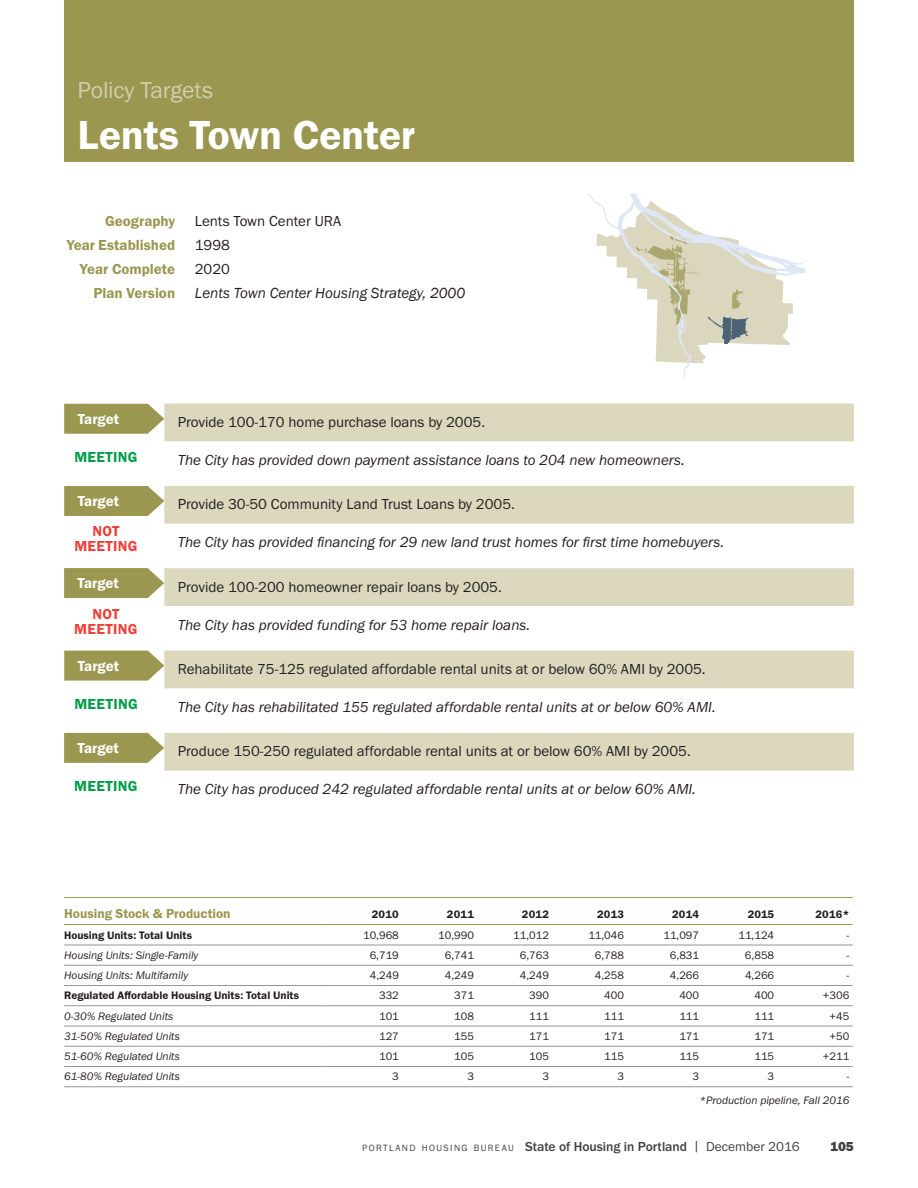
<style>
.page{position:relative;width:918px;height:1188px;background:#fff}
.page>*{position:absolute;margin:0;border:0;box-sizing:border-box;transform-origin:0 0}
.t1{font:42px "Franklin Gothic URW Dem";letter-spacing:-.005em;color:#fff}
.t2{font:24px "Franklin Gothic URW Boo";letter-spacing:-.01em;color:#d1ceac}
.t3{font:15px "Franklin Gothic URW Boo Ita";color:#231f20}
.t4{font:15px/24px "Franklin Gothic URW Boo";color:#231f20}
.t5{font:15px/24px "Franklin Gothic URW Dem";color:#9b9750;text-align:right}
.t6{font:italic 15px "Franklin Gothic";color:#231f20}
.t7{font:15px "Franklin Gothic URW Dem";color:#fff}
.t8{font:15px "Franklin Gothic URW Dem";letter-spacing:.02em;color:#009d48}
.t9{font:15px/15px "Franklin Gothic URW Dem";letter-spacing:.02em;color:#ef403a;text-align:center}
.t10{font:500 13.5px "Franklin Gothic URW";color:#404041}
.t11{font:13.5px "Franklin Gothic URW Dem";color:#9b9750}
.t12{font:13.5px "Franklin Gothic URW Hea";color:#404041}
.t13{font:11.25px "Franklin Gothic URW Boo";color:#231f20}
.t14{font:11.25px "Franklin Gothic URW Boo Ita";color:#231f20}
.t15{font:11.25px "Franklin Gothic URW Dem";color:#231f20}
.s1{font-family:"Franklin Gothic URW Boo";font-weight:400;font-size:9.45px}
.s2{font-family:"Franklin Gothic URW Boo";font-weight:400}
</style>
<div class="page">
<div style="left:64px;top:0;width:790px;height:162px;background:#9b9750"></div>
<svg style="left:588px;top:194px;width:217px;height:184px"></svg>
<svg style="left:64px;top:404px;width:100px;height:30px;background:#a3a05f"></svg>
<svg style="left:64px;top:486px;width:100px;height:30px;background:#a39f5e"></svg>
<svg style="left:64px;top:568px;width:100px;height:30px;background:#a39f5e"></svg>
<svg style="left:64px;top:651px;width:100px;height:30px;background:#a4a060"></svg>
<svg style="left:64px;top:733px;width:100px;height:30px;background:#a39f5e"></svg>
<svg style="left:164px;top:404px;width:690px;height:367px;fill:#dbd8be"></svg>
<hr style="left:327px;top:945px;width:526px;height:1px;background:#939598">
<hr style="left:64px;top:965px;width:789px;height:1px;background:#939598">
<hr style="left:327px;top:985px;width:526px;height:1px;background:#939598">
<hr style="left:327px;top:1005px;width:526px;height:1px;background:#939598">
<hr style="left:327px;top:1026px;width:526px;height:1px;background:#939598">
<hr style="left:327px;top:1046px;width:526px;height:1px;background:#939598">
<hr style="left:327px;top:1066px;width:526px;height:1px;background:#939598">
<hr style="left:64px;top:945px;width:263px;height:1px;background:#939598">
<hr style="left:64px;top:1005px;width:263px;height:1px;background:#939598">
<hr style="left:64px;top:1026px;width:263px;height:1px;background:#939598">
<hr style="left:64px;top:1046px;width:263px;height:1px;background:#939598">
<hr style="left:64px;top:1066px;width:263px;height:1px;background:#939598">
<hr style="left:64px;top:985px;width:263px;height:1px;background:#939598">
<hr style="left:64px;top:897px;width:263px;height:1px;background:#9b9750">
<hr style="left:64px;top:924px;width:263px;height:1px;background:#9b9750">
<hr style="left:327px;top:897px;width:526px;height:1px;background:#9b9750">
<hr style="left:327px;top:924px;width:526px;height:1px;background:#9b9750">
<hr style="left:64px;top:1086px;width:789px;height:1px;background:#939598">
<h2 class="t2" style="left:78px;top:80px;width:137px">Policy Targets</h2>
<h1 class="t1" style="left:78px;top:118px;width:339px">Lents Town Center</h1>
<p class="t5" style="left:67px;top:210px;width:110px">Geography<br>Year Established<br>Year Complete<br>Plan Version</p>
<p class="t4" style="left:195px;top:210px;width:148px">Lents Town Center URA<br>1998<br>2020</p>
<p class="t6" style="left:195px;top:284px;width:272px">Lents Town Center Housing Strategy, 2000</p>
<p class="t7" style="left:78px;top:413px;width:43px">Target</p>
<p class="t8" style="left:74px;top:451px;width:65px">MEETING</p>
<p class="t7" style="left:78px;top:495px;width:43px">Target</p>
<p class="t9" style="left:74px;top:525px;width:65px">NOT<br>MEETING</p>
<p class="t7" style="left:78px;top:577px;width:43px">Target</p>
<p class="t9" style="left:74px;top:607px;width:65px">NOT<br>MEETING</p>
<p class="t7" style="left:78px;top:660px;width:43px">Target</p>
<p class="t8" style="left:74px;top:698px;width:65px">MEETING</p>
<p class="t7" style="left:78px;top:742px;width:43px">Target</p>
<p class="t8" style="left:74px;top:780px;width:65px">MEETING</p>
<p class="t4" style="left:178px;top:411px;width:309px">Provide 100-170 home purchase loans by 2005.</p>
<p class="t3" style="left:178px;top:454px;width:509px">The City has provided down payment assistance loans to 204 new homeowners.</p>
<p class="t4" style="left:178px;top:493px;width:339px">Provide 30-50 Community Land Trust Loans by 2005.</p>
<p class="t3" style="left:178px;top:536px;width:548px">The City has provided financing for 29 new land trust homes for first time homebuyers.</p>
<p class="t4" style="left:178px;top:576px;width:326px">Provide 100-200 homeowner repair loans by 2005.</p>
<p class="t3" style="left:178px;top:619px;width:354px">The City has provided funding for 53 home repair loans.</p>
<p class="t4" style="left:178px;top:658px;width:529px">Rehabilitate 75-125 regulated affordable rental units at or below 60% AMI by 2005.</p>
<p class="t3" style="left:178px;top:701px;width:539px">The City has rehabilitated 155 regulated affordable rental units at or below 60% AMI.</p>
<p class="t4" style="left:178px;top:740px;width:514px">Produce 150-250 regulated affordable rental units at or below 60% AMI by 2005.</p>
<p class="t3" style="left:178px;top:783px;width:520px">The City has produced 242 regulated affordable rental units at or below 60% AMI.</p>
<p class="t11" style="left:64px;top:908px;width:168px">Housing Stock &amp; Production</p>
<p class="t15" style="left:372px;top:910px;width:29px">2010</p>
<p class="t15" style="left:447px;top:910px;width:29px">2011</p>
<p class="t15" style="left:522px;top:910px;width:29px">2012</p>
<p class="t15" style="left:597px;top:910px;width:29px">2013</p>
<p class="t15" style="left:672px;top:910px;width:29px">2014</p>
<p class="t15" style="left:748px;top:910px;width:28px">2015</p>
<p class="t15" style="left:815px;top:910px;width:35px">2016*</p>
<p class="t15" style="left:64px;top:930px;width:129px">Housing Units: Total Units</p>
<p class="t13" style="left:363px;top:930px;width:37px">10,968</p>
<p class="t13" style="left:438px;top:930px;width:37px">10,990</p>
<p class="t13" style="left:513px;top:930px;width:37px">11,012</p>
<p class="t13" style="left:588px;top:930px;width:37px">11,046</p>
<p class="t13" style="left:663px;top:930px;width:37px">11,097</p>
<p class="t13" style="left:738px;top:930px;width:37px">11,124</p>
<p class="t13" style="left:846px;top:930px;width:4px">-</p>
<p class="t14" style="left:64px;top:951px;width:136px">Housing Units: Single-Family</p>
<p class="t13" style="left:370px;top:951px;width:31px">6,719</p>
<p class="t13" style="left:445px;top:951px;width:31px">6,741</p>
<p class="t13" style="left:520px;top:951px;width:31px">6,763</p>
<p class="t13" style="left:595px;top:951px;width:31px">6,788</p>
<p class="t13" style="left:670px;top:951px;width:31px">6,831</p>
<p class="t13" style="left:745px;top:951px;width:31px">6,858</p>
<p class="t13" style="left:846px;top:951px;width:4px">-</p>
<p class="t14" style="left:64px;top:971px;width:126px">Housing Units: Multifamily</p>
<p class="t13" style="left:370px;top:971px;width:31px">4,249</p>
<p class="t13" style="left:445px;top:971px;width:31px">4,249</p>
<p class="t13" style="left:520px;top:971px;width:31px">4,249</p>
<p class="t13" style="left:595px;top:971px;width:31px">4,258</p>
<p class="t13" style="left:670px;top:971px;width:31px">4,266</p>
<p class="t13" style="left:745px;top:971px;width:31px">4,266</p>
<p class="t13" style="left:847px;top:971px;width:4px">-</p>
<p class="t15" style="left:64px;top:991px;width:236px">Regulated Affordable Housing Units: Total Units</p>
<p class="t13" style="left:379px;top:991px;width:21px">332</p>
<p class="t13" style="left:454px;top:991px;width:21px">371</p>
<p class="t13" style="left:529px;top:991px;width:21px">390</p>
<p class="t13" style="left:604px;top:991px;width:21px">400</p>
<p class="t13" style="left:679px;top:991px;width:21px">400</p>
<p class="t13" style="left:754px;top:991px;width:21px">400</p>
<p class="t13" style="left:823px;top:991px;width:28px">+306</p>
<p class="t14" style="left:64px;top:1011px;width:111px">0-30% Regulated Units</p>
<p class="t13" style="left:379px;top:1011px;width:21px">101</p>
<p class="t13" style="left:454px;top:1011px;width:21px">108</p>
<p class="t13" style="left:529px;top:1011px;width:21px">111</p>
<p class="t13" style="left:604px;top:1011px;width:21px">111</p>
<p class="t13" style="left:679px;top:1011px;width:21px">111</p>
<p class="t13" style="left:754px;top:1011px;width:21px">111</p>
<p class="t13" style="left:829px;top:1011px;width:21px">+45</p>
<p class="t14" style="left:64px;top:1032px;width:117px">31-50% Regulated Units</p>
<p class="t13" style="left:379px;top:1032px;width:21px">127</p>
<p class="t13" style="left:454px;top:1032px;width:21px">155</p>
<p class="t13" style="left:529px;top:1032px;width:21px">171</p>
<p class="t13" style="left:604px;top:1032px;width:21px">171</p>
<p class="t13" style="left:679px;top:1032px;width:21px">171</p>
<p class="t13" style="left:754px;top:1032px;width:21px">171</p>
<p class="t13" style="left:829px;top:1032px;width:21px">+50</p>
<p class="t14" style="left:64px;top:1052px;width:117px">51-60% Regulated Units</p>
<p class="t13" style="left:379px;top:1052px;width:21px">101</p>
<p class="t13" style="left:454px;top:1052px;width:21px">105</p>
<p class="t13" style="left:529px;top:1052px;width:21px">105</p>
<p class="t13" style="left:604px;top:1052px;width:21px">115</p>
<p class="t13" style="left:679px;top:1052px;width:21px">115</p>
<p class="t13" style="left:754px;top:1052px;width:21px">115</p>
<p class="t13" style="left:823px;top:1052px;width:28px">+211</p>
<p class="t14" style="left:64px;top:1072px;width:117px">61-80% Regulated Units</p>
<p class="t13" style="left:392px;top:1072px;width:8px">3</p>
<p class="t13" style="left:467px;top:1072px;width:8px">3</p>
<p class="t13" style="left:542px;top:1072px;width:8px">3</p>
<p class="t13" style="left:618px;top:1072px;width:8px">3</p>
<p class="t13" style="left:693px;top:1072px;width:8px">3</p>
<p class="t13" style="left:768px;top:1072px;width:8px">3</p>
<p class="t13" style="left:846px;top:1072px;width:4px">-</p>
<p class="t14" style="left:700px;top:1096px;width:151px">*Production pipeline, Fall 2016</p>
<p class="t10" style="left:362px;top:1141px;width:439px"><span class="s1">PORTL AND HOUSING BURE AU</span> State of Housing in Portland <span class="s2">| December 2016</span></p>
<p class="t12" style="left:830px;top:1138px;width:25px">105</p>
</div>
